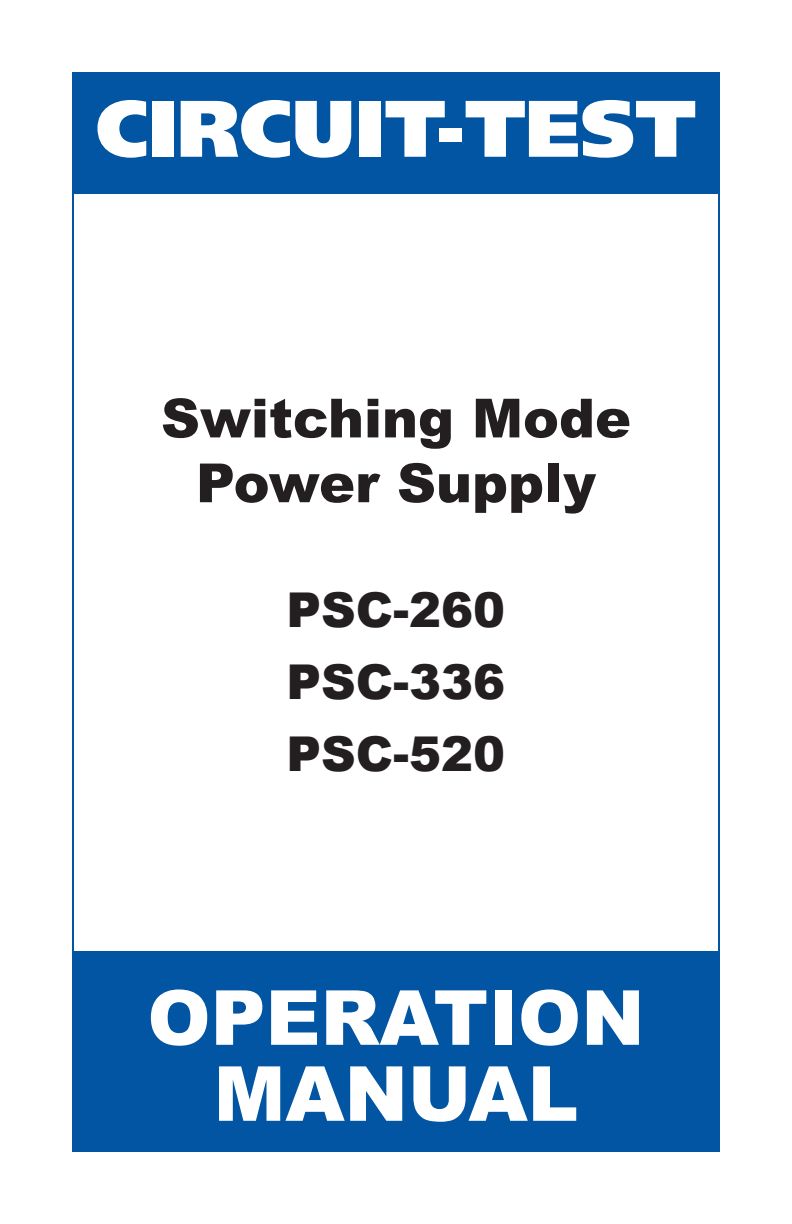
<style>
.page{position:relative;width:792px;height:1224px;background:#fff}
.page>*{position:absolute;margin:0;border:0;box-sizing:border-box;transform-origin:0 0}
.t1{font:900 80px "Frutiger";color:#fff}
.Operation_Manual{font:900 76px/76px "Arial";color:#fff;text-align:center}
.Name{font:900 54px/64.8px "Arial";color:#231f20;text-align:center}
.Part{font:900 48px/72px "Arial";color:#231f20;text-align:justify}
</style>
<div class="page">
<div style="left:72px;top:952px;width:648px;height:200px;background:#0155a2"></div>
<div style="left:72px;top:72px;width:648px;height:122px;background:#0155a2"></div>
<p class="t1" style="left:96px;top:80px;width:602px">CIRCUIT-TEST</p>
<p class="Name" style="left:161px;top:384px;width:472px">Switching Mode<br>Power Supply</p>
<p class="Part" style="left:287px;top:572px;width:220px">PSC-260<br>PSC-336<br>PSC-520</p>
<p class="Operation_Manual" style="left:147px;top:977px;width:499px">OPERATION<br>MANUAL</p>
</div>
